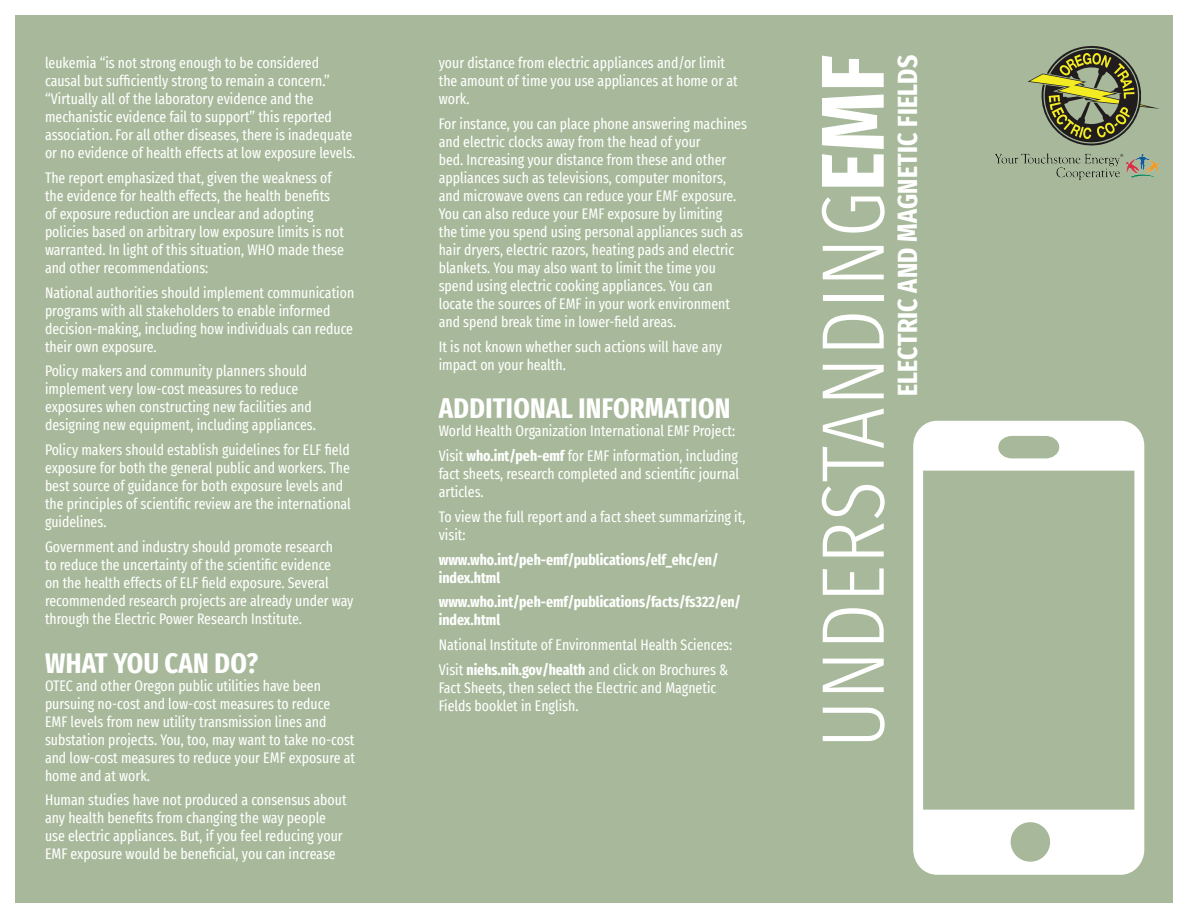
<style>
.page{position:relative;width:1188px;height:918px;background:#fff}
.page>*{position:absolute;margin:0;border:0;box-sizing:border-box;transform-origin:0 0}
.t1{font:300 extra-condensed 88.95px "Fira Sans";letter-spacing:.01em;color:#fff}
.t2{font:700 extra-condensed 28.5px "Fira Sans";letter-spacing:.01em;color:#fff}
.t3{font:700 extra-condensed 27.9px "Fira Sans";letter-spacing:.01em;color:#fff}
.t4{font:extra-condensed 15px/18px "Fira Sans";color:#fff}
.t5{font:700 extra-condensed 15px/18px "Fira Sans";color:#fff}
.s1{font-weight:700}
</style>
<div class="page">
<div style="left:8px;top:8px;width:1172px;height:902px;background:#a7b99a"></div>
<div style="left:0;top:0;width:1188px;height:918px;border:15px solid #fff"></div>
<svg style="left:913px;top:420px;width:232px;height:455px"></svg>
<svg style="left:1028px;top:46px;width:132px;height:100px"></svg>
<img style="left:995px;top:153px;width:164px;height:27px">
<p class="t4" style="left:45px;top:53px;width:312px">leukemia “is not strong enough to be considered causal but sufficiently strong to remain a concern.” “Virtually all of the laboratory evidence and the mechanistic evidence fail to support” this reported association. For all other diseases, there is inadequate or no evidence of health effects at low exposure levels.</p>
<p class="t4" style="left:45px;top:168px;width:300px">The report emphasized that, given the weakness of the evidence for health effects, the health benefits of exposure reduction are unclear and adopting policies based on arbitrary low exposure limits is not warranted. In light of this situation, WHO made these and other recommendations:</p>
<p class="t4" style="left:45px;top:283px;width:311px">National authorities should implement communication programs with all stakeholders to enable informed decision-making, including how individuals can reduce their own exposure.</p>
<p class="t4" style="left:45px;top:362px;width:272px">Policy makers and community planners should implement very low-cost measures to reduce exposures when constructing new facilities and designing new equipment, including appliances.</p>
<p class="t4" style="left:45px;top:440px;width:307px">Policy makers should establish guidelines for ELF field exposure for both the general public and workers. The best source of guidance for both exposure levels and the principles of scientific review are the international guidelines.</p>
<p class="t4" style="left:45px;top:537px;width:310px">Government and industry should promote research<br>to reduce the uncertainty of the scientific evidence<br>on the health effects of ELF field exposure. Several recommended research projects are already under way through the Electric Power Research Institute.</p>
<h2 class="t2" style="left:45px;top:639px;width:215px">WHAT YOU CAN DO?</h2>
<p class="t4" style="left:45px;top:676px;width:312px">OTEC and other Oregon public utilities have been pursuing no-cost and low-cost measures to reduce EMF levels from new utility transmission lines and substation projects. You, too, may want to take no-cost and low-cost measures to reduce your EMF exposure at home and at work.</p>
<p class="t4" style="left:45px;top:791px;width:303px">Human studies have not produced a consensus about any health benefits from changing the way people use electric appliances. But, if you feel reducing your EMF exposure would be beneficial, you can increase</p>
<p class="t4" style="left:439px;top:53px;width:301px">your distance from electric appliances and/or limit the amount of time you use appliances at home or at work.</p>
<p class="t4" style="left:439px;top:114px;width:310px">For instance, you can place phone answering machines and electric clocks away from the head of your<br>bed. Increasing your distance from these and other appliances such as televisions, computer monitors, and microwave ovens can reduce your EMF exposure.<br>You can also reduce your EMF exposure by limiting<br>the time you spend using personal appliances such as hair dryers, electric razors, heating pads and electric blankets. You may also want to limit the time you spend using electric cooking appliances. You can locate the sources of EMF in your work environment and spend break time in lower-field areas.</p>
<p class="t4" style="left:439px;top:337px;width:285px">It is not known whether such actions will have any impact on your health.</p>
<h2 class="t2" style="left:439px;top:385px;width:293px">ADDITIONAL INFORMATION</h2>
<p class="t4" style="left:439px;top:418px;width:301px;line-height:24.8px">World Health Organization International EMF Project:<br>Visit <span class="s1">who.int/peh-emf</span> for EMF information, including</p>
<p class="t4" style="left:439px;top:464px;width:302px">fact sheets, research completed and scientific journal articles.</p>
<p class="t4" style="left:439px;top:507px;width:308px">To view the full report and a fact sheet summarizing it, visit:</p>
<p class="t5" style="left:439px;top:549px;width:281px">www.who.int/peh-emf/publications/elf_ehc/en/ index.html</p>
<p class="t5" style="left:439px;top:592px;width:304px">www.who.int/peh-emf/publications/facts/fs322/en/ index.html</p>
<p class="t4" style="left:439px;top:632px;width:295px;line-height:24.8px">National Institute of Environmental Health Sciences:<br>Visit <span class="s1">niehs.nih.gov/health</span> and click on Brochures &amp;</p>
<p class="t4" style="left:439px;top:678px;width:279px">Fact Sheets, then select the Electric and Magnetic<br>Fields booklet in English.</p>
<h1 class="t1" style="left:790px;top:748px;width:694px;rotate:-90deg">UNDERSTANDING<span class="s1">EMF</span></h1>
<h3 class="t3" style="left:884px;top:396px;width:343px;rotate:-90deg">ELECTRIC AND MAGNETIC FIELDS</h3>
</div>
